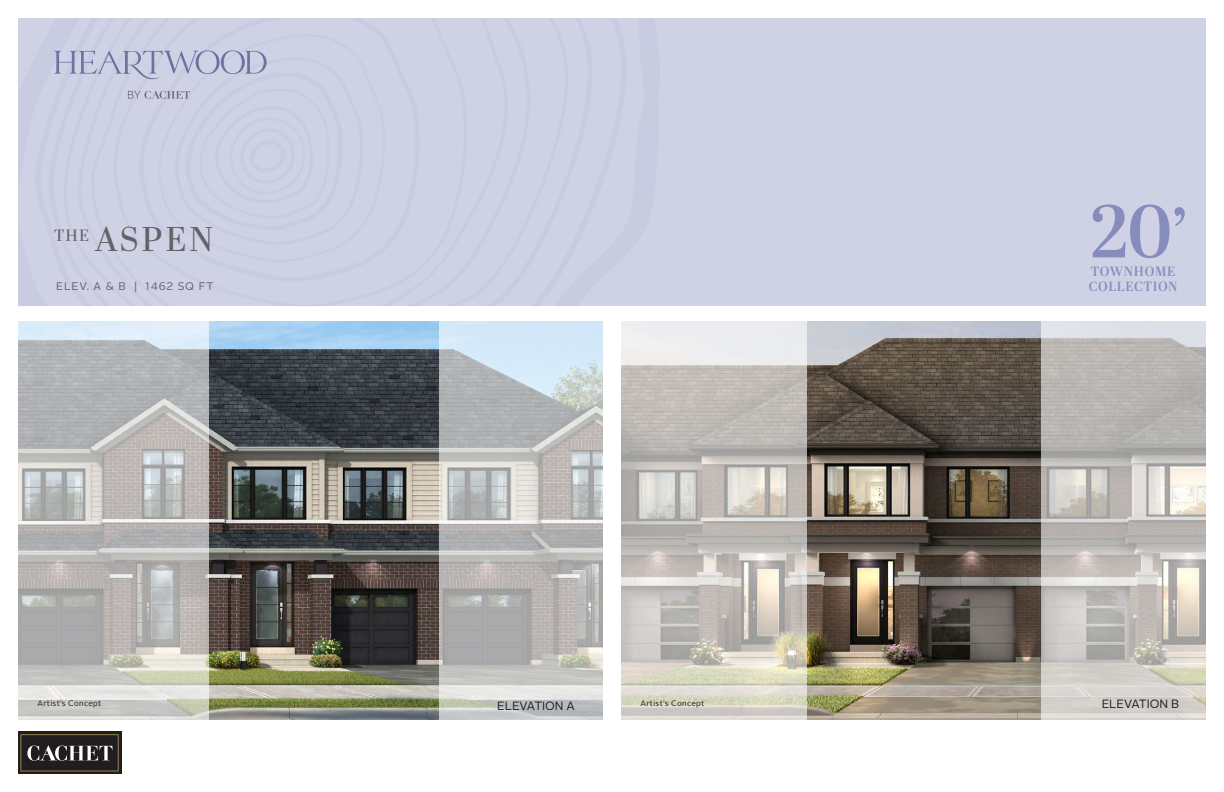
<style>
.page{position:relative;width:1224px;height:792px;background:#fff}
.page>*{position:absolute;margin:0;border:0;box-sizing:border-box;transform-origin:0 0}
.t1{font:600 74.4px "Abril Display";color:#868cbc}
.t2{font:34.3px "Abril Display";letter-spacing:.075em;color:#636366}
.t3{font:600 13.4px/14.7px "Abril Display";letter-spacing:.05em;color:#868cbc}
.t4{font:12px "Alright Sans";color:#231f20}
.t5{font:11px "Alright Sans";letter-spacing:.08em;color:#636366}
.t6{font:8px "Alright Sans";letter-spacing:.04em;color:#231f20}
</style>
<div class="page">
<img style="left:209px;top:322px;width:230px;height:398px">
<img style="left:806px;top:322px;width:235px;height:398px">
<svg style="left:439px;top:321px;width:164px;height:399px;background:#bfc2c3"></svg>
<svg style="left:18px;top:321px;width:191px;height:399px;background:#bebebe"></svg>
<svg style="left:1041px;top:321px;width:165px;height:399px;background:#c5c2be"></svg>
<svg style="left:621px;top:321px;width:185px;height:399px;background:#cbc7c1"></svg>
<div style="left:18px;top:18px;width:1188px;height:288px;background:#cfd1e5"></div>
<div style="left:18px;top:732px;width:103px;height:42px;background:linear-gradient(to right,#211d1e,#211d1e)"></div>
<svg style="left:20px;top:734px;width:99px;height:37px;background:#403c39"></svg>
<svg style="left:54px;top:50px;width:213px;height:49px"></svg>
<h2 class="t2" style="left:54px;top:219px;width:161px"><sup>THE</sup> ASPEN</h2>
<h3 class="t5" style="left:56px;top:282px;width:159px">ELEV. A &amp; B | 1462 SQ FT</h3>
<h1 class="t1" style="left:1090px;top:188px;width:100px">20’</h1>
<h3 class="t3" style="left:1089px;top:264px;width:90px">TOWNHOME<br>COLLECTION</h3>
<h3 class="t4" style="left:497px;top:701px;width:79px">ELEVATION A</h3>
<h3 class="t4" style="left:1102px;top:699px;width:79px">ELEVATION B</h3>
<p class="t6" style="left:38px;top:700px;width:65px">Artist’s Concept</p>
<p class="t6" style="left:641px;top:700px;width:65px">Artist’s Concept</p>
</div>
